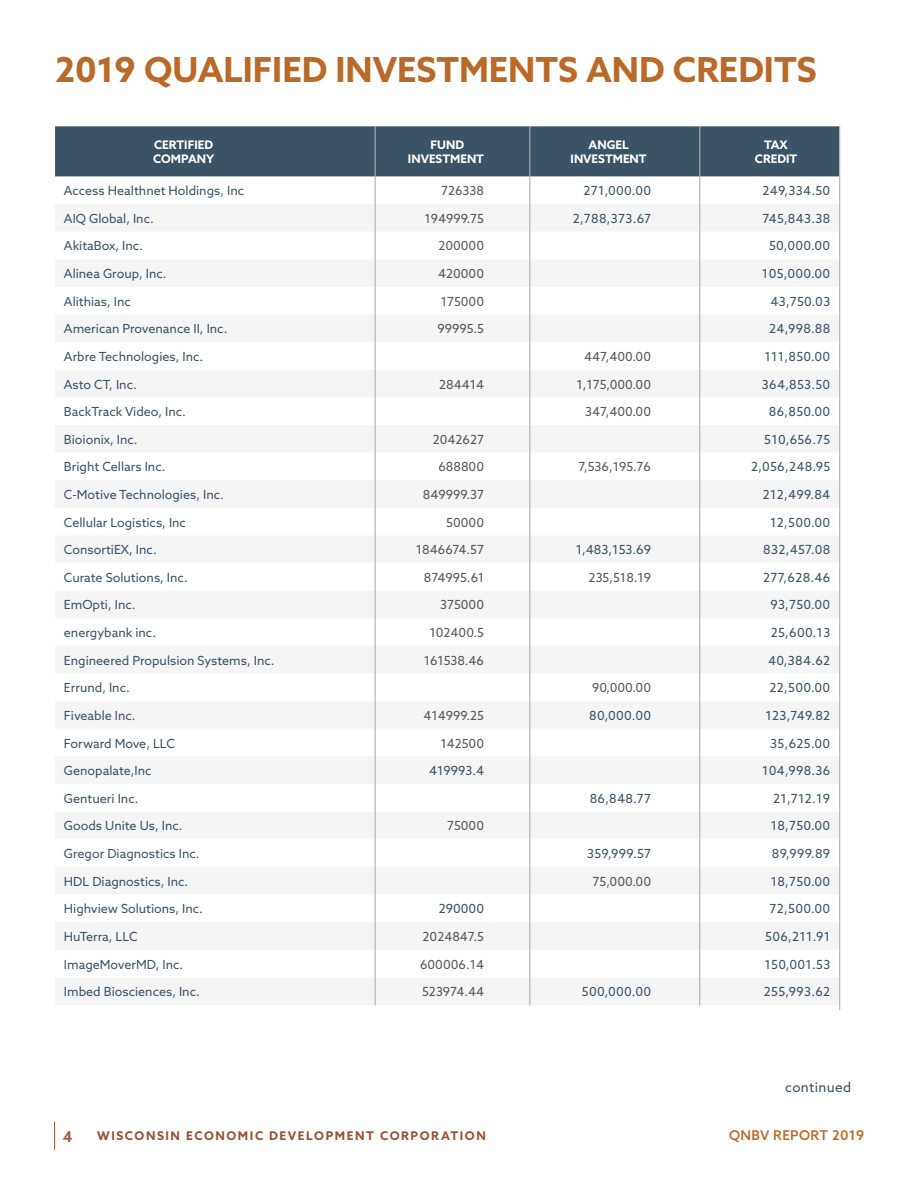
<style>
.page{position:relative;width:918px;height:1188px;background:#fff}
.page>*{position:absolute;margin:0;border:0;box-sizing:border-box;transform-origin:0 0}
.Body{font:700 34.5px "Azo Sans";color:#b96928}
.t1{font:700 15px "Azo Sans";color:#9f6145}
.t2{font:500 13.5px "Azo Sans";letter-spacing:.025em;color:#b96928}
.Long_Quote{font:13.5px "Azo Sans";letter-spacing:.025em;color:#3a5365}
.TABLE_-_Body{font:12.6px "Azo Sans";color:#3a5365}
.TABLE_-_Body-2{font:12.6px "Azo Sans";color:#57585a}
.t3{font:700 12px "Azo Sans";letter-spacing:.13em;color:#955234}
.TABLE_-_Head{font:700 11.85px/14.1px "Azo Sans";color:#fff;text-align:center}
</style>
<div class="page">
<svg style="left:54px;top:1122px;width:1px;height:28px"></svg>
<div style="left:55px;top:126px;width:784px;height:50px;background:#3a5365"></div>
<hr style="left:699px;top:126px;width:1px;height:879px;background:#b0afaf">
<hr style="left:529px;top:126px;width:1px;height:879px;background:#b0afaf">
<hr style="left:375px;top:126px;width:1px;height:879px;background:#b0afaf">
<hr style="left:839px;top:126px;width:1px;height:884px;background:#b0afaf">
<p class="Body" style="left:55px;top:47px;width:763px">2019 QUALIFIED INVESTMENTS AND CREDITS</p>
<p class="TABLE_-_Head" style="left:153px;top:137px;width:63px;text-align:left">CERTIFIED<br>COMPANY</p>
<p class="TABLE_-_Head" style="left:408px;top:137px;width:78px">FUND<br>INVESTMENT</p>
<p class="TABLE_-_Head" style="left:571px;top:137px;width:78px">ANGEL<br>INVESTMENT</p>
<p class="TABLE_-_Head" style="left:755px;top:137px;width:44px">TAX<br>CREDIT</p>
<p class="TABLE_-_Body" style="left:64px;top:182px;width:182px">Access Healthnet Holdings, Inc</p>
<p class="TABLE_-_Body-2" style="left:441px;top:182px;width:45px">726338</p>
<p class="TABLE_-_Body" style="left:583px;top:182px;width:69px">271,000.00</p>
<p class="TABLE_-_Body" style="left:762px;top:182px;width:69px">249,334.50</p>
<p class="TABLE_-_Body" style="left:64px;top:210px;width:91px">AIQ Global, Inc.</p>
<p class="TABLE_-_Body-2" style="left:424px;top:210px;width:61px">194999.75</p>
<p class="TABLE_-_Body" style="left:573px;top:210px;width:80px">2,788,373.67</p>
<p class="TABLE_-_Body" style="left:762px;top:210px;width:69px">745,843.38</p>
<p class="TABLE_-_Body" style="left:64px;top:238px;width:81px">AkitaBox, Inc.</p>
<p class="TABLE_-_Body-2" style="left:438px;top:238px;width:47px">200000</p>
<p class="TABLE_-_Body" style="left:769px;top:238px;width:63px">50,000.00</p>
<p class="TABLE_-_Body" style="left:64px;top:265px;width:104px">Alinea Group, Inc.</p>
<p class="TABLE_-_Body-2" style="left:438px;top:265px;width:48px">420000</p>
<p class="TABLE_-_Body" style="left:762px;top:265px;width:70px">105,000.00</p>
<p class="TABLE_-_Body" style="left:64px;top:293px;width:69px">Alithias, Inc</p>
<p class="TABLE_-_Body-2" style="left:441px;top:293px;width:45px">175000</p>
<p class="TABLE_-_Body" style="left:771px;top:293px;width:61px">43,750.03</p>
<p class="TABLE_-_Body" style="left:64px;top:321px;width:165px">American Provenance II, Inc.</p>
<p class="TABLE_-_Body-2" style="left:437px;top:321px;width:48px">99995.5</p>
<p class="TABLE_-_Body" style="left:769px;top:321px;width:63px">24,998.88</p>
<p class="TABLE_-_Body" style="left:64px;top:348px;width:141px">Arbre Technologies, Inc.</p>
<p class="TABLE_-_Body-2" style="left:584px;top:348px;width:68px">447,400.00</p>
<p class="TABLE_-_Body" style="left:765px;top:348px;width:67px">111,850.00</p>
<p class="TABLE_-_Body" style="left:64px;top:376px;width:74px">Asto CT, Inc.</p>
<p class="TABLE_-_Body-2" style="left:439px;top:376px;width:47px">284414</p>
<p class="TABLE_-_Body-2" style="left:576px;top:376px;width:76px">1,175,000.00</p>
<p class="TABLE_-_Body" style="left:762px;top:376px;width:70px">364,853.50</p>
<p class="TABLE_-_Body" style="left:64px;top:403px;width:123px">BackTrack Video, Inc.</p>
<p class="TABLE_-_Body-2" style="left:585px;top:403px;width:67px">347,400.00</p>
<p class="TABLE_-_Body" style="left:769px;top:403px;width:63px">86,850.00</p>
<p class="TABLE_-_Body" style="left:64px;top:431px;width:75px">Bioionix, Inc.</p>
<p class="TABLE_-_Body-2" style="left:433px;top:431px;width:53px">2042627</p>
<p class="TABLE_-_Body" style="left:764px;top:431px;width:67px">510,656.75</p>
<p class="TABLE_-_Body" style="left:64px;top:459px;width:103px">Bright Cellars Inc.</p>
<p class="TABLE_-_Body-2" style="left:438px;top:459px;width:47px">688800</p>
<p class="TABLE_-_Body-2" style="left:578px;top:459px;width:74px">7,536,195.76</p>
<p class="TABLE_-_Body" style="left:751px;top:459px;width:81px">2,056,248.95</p>
<p class="TABLE_-_Body" style="left:64px;top:486px;width:161px">C-Motive Technologies, Inc.</p>
<p class="TABLE_-_Body-2" style="left:423px;top:486px;width:63px">849999.37</p>
<p class="TABLE_-_Body" style="left:763px;top:486px;width:69px">212,499.84</p>
<p class="TABLE_-_Body" style="left:64px;top:514px;width:124px">Cellular Logistics, Inc</p>
<p class="TABLE_-_Body-2" style="left:446px;top:514px;width:39px">50000</p>
<p class="TABLE_-_Body" style="left:770px;top:514px;width:62px">12,500.00</p>
<p class="TABLE_-_Body" style="left:64px;top:541px;width:94px">ConsortiEX, Inc.</p>
<p class="TABLE_-_Body-2" style="left:416px;top:541px;width:70px">1846674.57</p>
<p class="TABLE_-_Body" style="left:576px;top:542px;width:77px">1,483,153.69</p>
<p class="TABLE_-_Body" style="left:763px;top:541px;width:69px">832,457.08</p>
<p class="TABLE_-_Body" style="left:64px;top:569px;width:125px">Curate Solutions, Inc.</p>
<p class="TABLE_-_Body-2" style="left:424px;top:569px;width:62px">874995.61</p>
<p class="TABLE_-_Body-2" style="left:589px;top:569px;width:64px">235,518.19</p>
<p class="TABLE_-_Body" style="left:763px;top:569px;width:69px">277,628.46</p>
<p class="TABLE_-_Body" style="left:64px;top:597px;width:73px">EmOpti, Inc.</p>
<p class="TABLE_-_Body-2" style="left:440px;top:597px;width:46px">375000</p>
<p class="TABLE_-_Body" style="left:770px;top:597px;width:61px">93,750.00</p>
<p class="TABLE_-_Body" style="left:64px;top:624px;width:94px">energybank inc.</p>
<p class="TABLE_-_Body-2" style="left:429px;top:624px;width:56px">102400.5</p>
<p class="TABLE_-_Body" style="left:771px;top:624px;width:61px">25,600.13</p>
<p class="TABLE_-_Body" style="left:64px;top:652px;width:212px">Engineered Propulsion Systems, Inc.</p>
<p class="TABLE_-_Body-2" style="left:424px;top:652px;width:62px">161538.46</p>
<p class="TABLE_-_Body" style="left:768px;top:652px;width:64px">40,384.62</p>
<p class="TABLE_-_Body" style="left:64px;top:680px;width:67px">Errund, Inc.</p>
<p class="TABLE_-_Body-2" style="left:592px;top:680px;width:61px">90,000.00</p>
<p class="TABLE_-_Body" style="left:770px;top:680px;width:62px">22,500.00</p>
<p class="TABLE_-_Body" style="left:64px;top:707px;width:73px">Fiveable Inc.</p>
<p class="TABLE_-_Body-2" style="left:423px;top:707px;width:62px">414999.25</p>
<p class="TABLE_-_Body" style="left:589px;top:707px;width:63px">80,000.00</p>
<p class="TABLE_-_Body" style="left:765px;top:707px;width:66px">123,749.82</p>
<p class="TABLE_-_Body" style="left:64px;top:735px;width:113px">Forward Move, LLC</p>
<p class="TABLE_-_Body-2" style="left:440px;top:735px;width:45px">142500</p>
<p class="TABLE_-_Body" style="left:770px;top:735px;width:61px">35,625.00</p>
<p class="TABLE_-_Body" style="left:64px;top:762px;width:89px">Genopalate,Inc</p>
<p class="TABLE_-_Body" style="left:429px;top:762px;width:57px">419993.4</p>
<p class="TABLE_-_Body" style="left:762px;top:762px;width:70px">104,998.36</p>
<p class="TABLE_-_Body" style="left:64px;top:790px;width:76px">Gentueri Inc.</p>
<p class="TABLE_-_Body" style="left:590px;top:790px;width:63px">86,848.77</p>
<p class="TABLE_-_Body" style="left:773px;top:790px;width:59px">21,712.19</p>
<p class="TABLE_-_Body" style="left:64px;top:818px;width:120px">Goods Unite Us, Inc.</p>
<p class="TABLE_-_Body-2" style="left:447px;top:818px;width:39px">75000</p>
<p class="TABLE_-_Body" style="left:771px;top:818px;width:61px">18,750.00</p>
<p class="TABLE_-_Body" style="left:64px;top:845px;width:137px">Gregor Diagnostics Inc.</p>
<p class="TABLE_-_Body" style="left:587px;top:845px;width:65px">359,999.57</p>
<p class="TABLE_-_Body" style="left:772px;top:845px;width:60px">89,999.89</p>
<p class="TABLE_-_Body" style="left:64px;top:873px;width:126px">HDL Diagnostics, Inc.</p>
<p class="TABLE_-_Body-2" style="left:592px;top:873px;width:60px">75,000.00</p>
<p class="TABLE_-_Body" style="left:771px;top:873px;width:61px">18,750.00</p>
<p class="TABLE_-_Body" style="left:64px;top:901px;width:141px">Highview Solutions, Inc.</p>
<p class="TABLE_-_Body" style="left:439px;top:901px;width:47px">290000</p>
<p class="TABLE_-_Body" style="left:770px;top:901px;width:62px">72,500.00</p>
<p class="TABLE_-_Body" style="left:64px;top:928px;width:75px">HuTerra, LLC</p>
<p class="TABLE_-_Body-2" style="left:423px;top:928px;width:63px">2024847.5</p>
<p class="TABLE_-_Body" style="left:765px;top:928px;width:67px">506,211.91</p>
<p class="TABLE_-_Body" style="left:64px;top:956px;width:121px">ImageMoverMD, Inc.</p>
<p class="TABLE_-_Body-2" style="left:420px;top:956px;width:66px">600006.14</p>
<p class="TABLE_-_Body" style="left:765px;top:956px;width:67px">150,001.53</p>
<p class="TABLE_-_Body" style="left:64px;top:983px;width:137px">Imbed Biosciences, Inc.</p>
<p class="TABLE_-_Body-2" style="left:422px;top:983px;width:63px">523974.44</p>
<p class="TABLE_-_Body" style="left:582px;top:983px;width:71px">500,000.00</p>
<p class="TABLE_-_Body" style="left:764px;top:983px;width:68px">255,993.62</p>
<p class="Long_Quote" style="left:785px;top:1078px;width:68px">continued</p>
<p class="t1" style="left:63px;top:1126px;width:11px">4</p>
<p class="t3" style="left:97px;top:1127px;width:390px">WISCONSIN ECONOMIC DEVELOPMENT CORPORATION</p>
<p class="t2" style="left:729px;top:1127px;width:137px">QNBV REPORT 2019</p>
</div>
